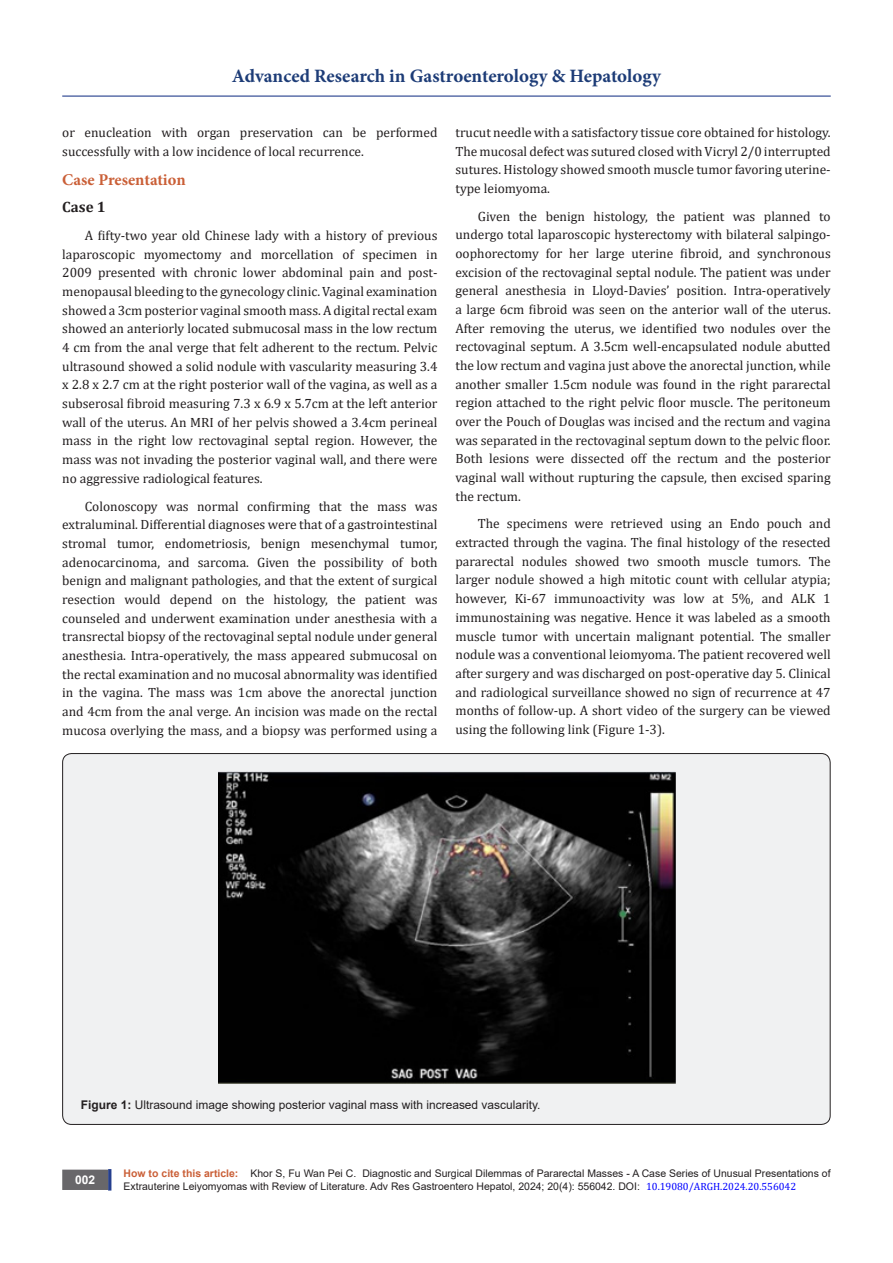
<style>
.page{position:relative;width:893px;height:1263px;background:#fff}
.page>*{position:absolute;margin:0;border:0;box-sizing:border-box;transform-origin:0 0}
.t1{font:700 18.9px "Minion Pro";color:#1d3c77}
.t2{font:700 16.5px "Minion Pro";color:#ca5f37}
.List_Paragraph{font:700 15px "Cambria";color:#231f20}
.t3{font:13.5px/18.8px "Cambria";color:#231f20;text-align:justify}
.t4{font:12px "Arial";color:#231f20}
.t5{font:700 12px "Arial";color:#fff}
.t6{font:10.5px/13.2px "Arial";color:#231f20}
.s1{font-weight:700}
.s2{font-weight:700;color:#ca5f37}
.s3{font-family:"Cambria";color:#00f}
</style>
<div class="page">
<div style="left:108px;top:1169px;width:3px;height:21px;background:#253f8e;border:2px solid #253f8e"></div>
<hr style="left:62px;top:96px;width:769px;height:1px;background:#253f8e">
<div style="left:63px;top:1170px;width:44px;height:19px;background:#68676a"></div>
<div style="left:62px;top:1169px;width:46px;height:21px;border:2px solid #68676a"></div>
<div style="left:63px;top:753px;width:767px;height:371px;background:#f0f1f2;border-radius:9px"></div>
<img style="left:218px;top:772px;width:457px;height:311px">
<h1 class="t1" style="left:232px;top:63px;width:430px">Advanced Research in Gastroenterology &amp; Hepatology</h1>
<p class="t3" style="left:62px;top:123px;width:377px">or enucleation with organ preservation can be performed successfully with a low incidence of local recurrence.</p>
<p class="t2" style="left:62px;top:168px;width:125px">Case Presentation</p>
<p class="List_Paragraph" style="left:62px;top:197px;width:45px">Case 1</p>
<p class="t3" style="left:62px;top:226px;width:377px;text-indent:22px">A fifty-two year old Chinese lady with a history of previous laparoscopic myomectomy and morcellation of specimen in 2009 presented with chronic lower abdominal pain and post&shy;menopausal bleeding to the gynecology clinic. Vaginal examination showed a 3cm posterior vaginal smooth mass. A digital rectal exam showed an anteriorly located submucosal mass in the low rectum 4 cm from the anal verge that felt adherent to the rectum. Pelvic ultrasound showed a solid nodule with vascularity measuring 3.4 x 2.8 x 2.7 cm at the right posterior wall of the vagina, as well as a subserosal fibroid measuring 7.3 x 6.9 x 5.7cm at the left anterior wall of the uterus. An MRI of her pelvis showed a 3.4cm perineal mass in the right low rectovaginal septal region. However, the mass was not invading the posterior vaginal wall, and there were no aggressive radiological features.</p>
<p class="t3" style="left:62px;top:496px;width:377px;text-indent:22px">Colonoscopy was normal confirming that the mass was extraluminal. Differential diagnoses were that of a gastrointestinal stromal tumor, endometriosis, benign mesenchymal tumor, adenocarcinoma, and sarcoma. Given the possibility of both benign and malignant pathologies, and that the extent of surgical resection would depend on the histology, the patient was counseled and underwent examination under anesthesia with a transrectal biopsy of the rectovaginal septal nodule under general anesthesia. Intra-operatively, the mass appeared submucosal on the rectal examination and no mucosal abnormality was identified in the vagina. The mass was 1cm above the anorectal junction and 4cm from the anal verge. An incision was made on the rectal mucosa overlying the mass, and a biopsy was performed using a</p>
<p class="t3" style="left:455px;top:123px;width:377px">trucut needle with a satisfactory tissue core obtained for histology.<br>The mucosal defect was sutured closed with Vicryl 2/0 interrupted sutures. Histology showed smooth muscle tumor favoring uterine&shy;type leiomyoma.</p>
<p class="t3" style="left:455px;top:206px;width:377px;text-indent:22px">Given the benign histology, the patient was planned to undergo total laparoscopic hysterectomy with bilateral salpingo&shy;oophorectomy for her large uterine fibroid, and synchronous excision of the rectovaginal septal nodule. The patient was under general anesthesia in Lloyd-Davies’ position. Intra-operatively a large 6cm fibroid was seen on the anterior wall of the uterus.<br>After removing the uterus, we identified two nodules over the rectovaginal septum. A 3.5cm well-encapsulated nodule abutted the low rectum and vagina just above the anorectal junction, while another smaller 1.5cm nodule was found in the right pararectal region attached to the right pelvic floor muscle. The peritoneum over the Pouch of Douglas was incised and the rectum and vagina was separated in the rectovaginal septum down to the pelvic floor.<br>Both lesions were dissected off the rectum and the posterior vaginal wall without rupturing the capsule, then excised sparing the rectum.</p>
<p class="t3" style="left:455px;top:514px;width:377px;text-indent:22px">The specimens were retrieved using an Endo pouch and extracted through the vagina. The final histology of the resected pararectal nodules showed two smooth muscle tumors. The larger nodule showed a high mitotic count with cellular atypia; however, Ki-67 immunoactivity was low at 5%, and ALK 1 immunostaining was negative. Hence it was labeled as a smooth muscle tumor with uncertain malignant potential. The smaller nodule was a conventional leiomyoma. The patient recovered well after surgery and was discharged on post-operative day 5. Clinical and radiological surveillance showed no sign of recurrence at 47 months of follow-up. A short video of the surgery can be viewed using the following link (Figure 1-3).</p>
<p class="t4" style="left:81px;top:1097px;width:461px"><span class="s1">Figure 1:</span> Ultrasound image showing posterior vaginal mass with increased vascularity.</p>
<p class="t5" style="left:75px;top:1171px;width:22px">002</p>
<p class="t6" style="left:124px;top:1166px;width:708px"><span class="s2">How to cite this article:</span> Khor S, Fu Wan Pei C. Diagnostic and Surgical Dilemmas of Pararectal Masses - A Case Series of Unusual Presentations of<br>Extrauterine Leiyomyomas with Review of Literature. Adv Res Gastroentero Hepatol, 2024; 20(4): 556042. DOI: <span class="s3">10.19080/ARGH.2024.20.556042</span></p>
</div>
